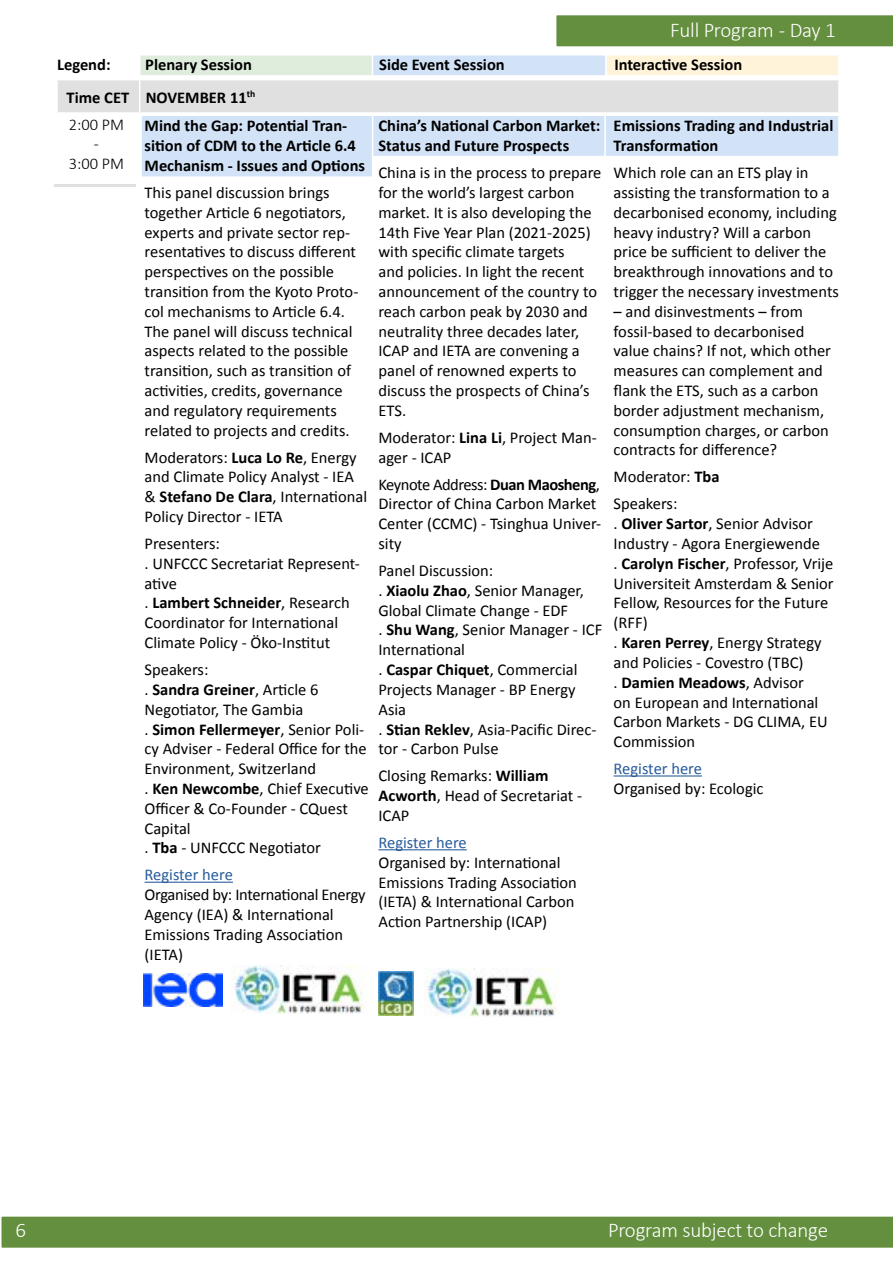
<style>
.page{position:relative;width:893px;height:1263px;background:#fff}
.page>*{position:absolute;margin:0;border:0;box-sizing:border-box;transform-origin:0 0}
.t1{font:300 21px "Calibri";letter-spacing:-.01em;color:#fff}
.t2{font:16.5px/19.8px "Calibri";color:#000}
.t3{font:700 16.5px/19.8px "Calibri";color:#000}
.t4{font:16.5px "Calibri";color:#275b9b}
.t5{font:300 16.5px/19.8px "Calibri";color:#000;text-align:center}
.s1{font-weight:700}
</style>
<div class="page">
<div style="left:1px;top:1216px;width:892px;height:32px;background:#648f3f"></div>
<div style="left:556px;top:15px;width:337px;height:32px;background:#648f3f"></div>
<div style="left:604px;top:114px;width:236px;height:43px;background:#d2e2f7;border:2px solid #fff"></div>
<div style="left:370px;top:114px;width:236px;height:43px;background:#d2e2f7;border:2px solid #fff"></div>
<div style="left:140px;top:114px;width:233px;height:64px;background:#d2e2f7;border:2px solid #fff"></div>
<hr style="left:145px;top:882px;width:88px;height:1px;background:#275b9b">
<img style="left:425px;top:968px;width:132px;height:49px">
<img style="left:231px;top:965px;width:133px;height:49px">
<img style="left:378px;top:971px;width:36px;height:45px">
<img style="left:144px;top:973px;width:78px;height:33px">
<hr style="left:614px;top:775px;width:88px;height:1px;background:#275b9b">
<hr style="left:378px;top:849px;width:89px;height:1px;background:#275b9b">
<div style="left:58px;top:80px;width:780px;height:32px;background:#e0e0e0"></div>
<hr style="left:139px;top:80px;width:1px;height:32px;background:#fff">
<hr style="left:140px;top:112px;width:701px;height:3px;background:#fff">
<div style="left:139px;top:54px;width:234px;height:23px;background:#dfeddd;border:2px solid #fff"></div>
<div style="left:372px;top:54px;width:235px;height:23px;background:#d2e2f7;border:2px solid #fff"></div>
<div style="left:606px;top:54px;width:234px;height:23px;background:#fff3d9;border:2px solid #fff"></div>
<hr style="left:55px;top:184px;width:81px;height:2px;background:#e0e0e0">
<p class="t1" style="left:670px;top:17px;width:167px">Full Program - Day 1</p>
<p class="t3" style="left:57px;top:54px;width:55px">Legend:</p>
<p class="t3" style="left:145px;top:54px;width:108px">Plenary Session</p>
<p class="t3" style="left:379px;top:54px;width:127px">Side Event Session</p>
<p class="t3" style="left:614px;top:54px;width:129px">Interactive Session</p>
<p class="t3" style="left:67px;top:87px;width:190px">Time CET NOVEMBER 11<sup>th</sup></p>
<p class="t5" style="left:69px;top:114px;width:57px">2:00 PM -<br>3:00 PM</p>
<p class="t3" style="left:614px;top:115px;width:221px">Emissions Trading and Industrial<br>Transformation</p>
<p class="t2" style="left:614px;top:162px;width:227px">Which role can an ETS play in assisting the transformation to a decarbonised economy, including heavy industry? Will a carbon price be sufficient to deliver the breakthrough innovations and to trigger the necessary investments</p>
<p class="t2" style="left:614px;top:301px;width:219px">– and disinvestments – from fossil-based to decarbonised value chains? If not, which other measures can complement and flank the ETS, such as a carbon border adjustment mechanism, consumption charges, or carbon contracts for difference?</p>
<p class="t2" style="left:614px;top:463px;width:108px;line-height:27px">Moderator: <span class="s1">Tba<br></span>Speakers:</p>
<p class="t2" style="left:614px;top:513px;width:222px">. <span class="s1">Oliver Sartor</span>, Senior Advisor<br>Industry - Agora Energiewende<br>. <span class="s1">Carolyn Fischer</span>, Professor, Vrije<br>Universiteit Amsterdam &amp; Senior<br>Fellow, Resources for the Future (RFF)<br>. <span class="s1">Karen Perrey</span>, Energy Strategy and Policies - Covestro (TBC)<br>. <span class="s1">Damien Meadows</span>, Advisor<br>on European and International<br>Carbon Markets - DG CLIMA, EU<br>Commission</p>
<p class="t4" style="left:614px;top:758px;width:90px">Register here</p>
<p class="t2" style="left:614px;top:778px;width:151px">Organised by: Ecologic</p>
<p class="t3" style="left:378px;top:115px;width:223px">China’s National Carbon Market:<br>Status and Future Prospects</p>
<p class="t2" style="left:378px;top:162px;width:225px">China is in the process to prepare for the world’s largest carbon market. It is also developing the<br>14th Five Year Plan (2021-2025) with specific climate targets<br>and policies. In light the recent announcement of the country to reach carbon peak by 2030 and neutrality three decades later,<br>ICAP and IETA are convening a panel of renowned experts to discuss the prospects of China’s<br>ETS.</p>
<p class="t2" style="left:378px;top:427px;width:220px">Moderator: <span class="s1">Lina Li</span>, Project Man&shy;ager - ICAP</p>
<p class="t2" style="left:378px;top:473px;width:224px">Keynote Address: <span class="s1">Duan Maosheng</span>,<br>Director of China Carbon Market<br>Center (CCMC) - Tsinghua Univer&shy;sity</p>
<p class="t2" style="left:378px;top:560px;width:225px">Panel Discussion:<br>. <span class="s1">Xiaolu Zhao</span>, Senior Manager,<br>Global Climate Change - EDF<br>. <span class="s1">Shu Wang</span>, Senior Manager - ICF<br>International<br>. <span class="s1">Caspar Chiquet</span>, Commercial<br>Projects Manager - BP Energy<br>Asia<br>. <span class="s1">Stian Reklev</span>, Asia-Pacific Direc&shy;tor - Carbon Pulse</p>
<p class="t2" style="left:378px;top:765px;width:205px">Closing Remarks: <span class="s1">William<br>Acworth</span>, Head of Secretariat -<br>ICAP</p>
<p class="t4" style="left:378px;top:832px;width:90px">Register here</p>
<p class="t2" style="left:378px;top:851px;width:200px">Organised by: International<br>Emissions Trading Association (IETA) &amp; International Carbon<br>Action Partnership (ICAP)</p>
<p class="t3" style="left:145px;top:115px;width:222px">Mind the Gap: Potential Tran&shy;sition of CDM to the Article 6.4<br>Mechanism - Issues and Options</p>
<p class="t2" style="left:145px;top:182px;width:215px">This panel discussion brings together Article 6 negotiators, experts and private sector rep&shy;resentatives to discuss different perspectives on the possible transition from the Kyoto Proto&shy;col mechanisms to Article 6.4.<br>The panel will discuss technical aspects related to the possible transition, such as transition of activities, credits, governance and regulatory requirements related to projects and credits.</p>
<p class="t2" style="left:145px;top:446px;width:224px">Moderators: <span class="s1">Luca Lo Re</span>, Energy and Climate Policy Analyst - IEA &amp; <span class="s1">Stefano De Clara</span>, International<br>Policy Director - IETA</p>
<p class="t2" style="left:145px;top:533px;width:217px">Presenters:<br>. UNFCCC Secretariat Represent&shy;ative<br>. <span class="s1">Lambert Schneider</span>, Research<br>Coordinator for International<br>Climate Policy - Öko-Institut</p>
<p class="t2" style="left:145px;top:659px;width:226px">Speakers:<br>. <span class="s1">Sandra Greiner</span>, Article 6<br>Negotiator, The Gambia<br>. <span class="s1">Simon Fellermeyer</span>, Senior Poli&shy;cy Adviser - Federal Office for the<br>Environment, Switzerland<br>. <span class="s1">Ken Newcombe</span>, Chief Executive<br>Officer &amp; Co-Founder - CQuest<br>Capital<br>. <span class="s1">Tba</span> - UNFCCC Negotiator</p>
<p class="t4" style="left:145px;top:864px;width:90px">Register here</p>
<p class="t2" style="left:145px;top:884px;width:223px">Organised by: International Energy<br>Agency (IEA) &amp; International<br>Emissions Trading Association (IETA)</p>
<p class="t1" style="left:16px;top:1217px;width:12px">6</p>
<p class="t1" style="left:608px;top:1217px;width:221px">Program subject to change</p>
</div>
